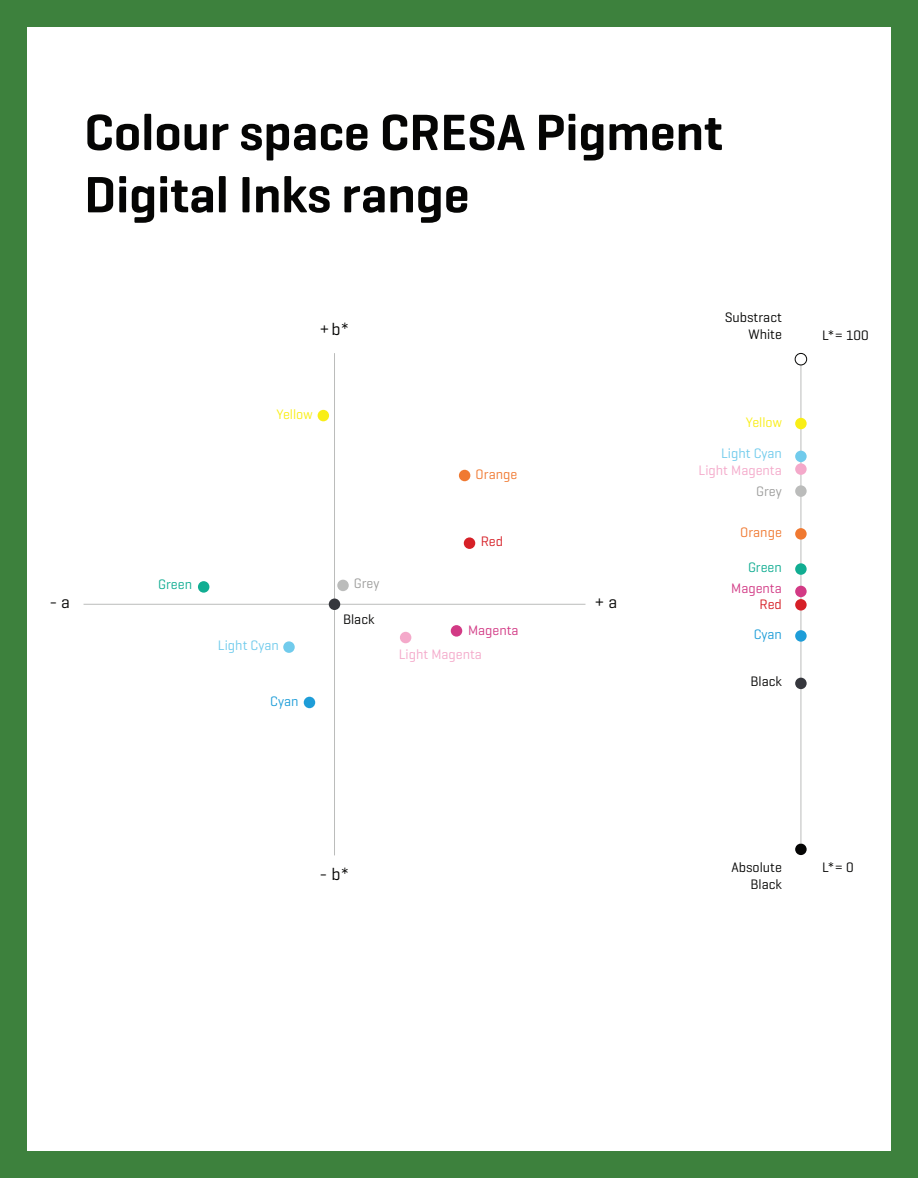
<style>
.page{position:relative;width:918px;height:1178px;background:#fff}
.page>*{position:absolute;margin:0;border:0;box-sizing:border-box;transform-origin:0 0}
.t1{font:600 51.9px/62.2px "Geogrotesque";color:#050504}
.t2{font:17.4px "Geogrotesque";color:#050504}
.t3{font:13.95px/16.8px "Geogrotesque";color:#050504;text-align:right}
.t4{font:13.95px "Geogrotesque";color:#f4a9ca}
.t5{font:13.95px "Geogrotesque";color:#71cbec}
.t6{font:13.95px "Geogrotesque";color:#d23a85}
.t7{font:13.95px "Geogrotesque";color:#f9ee16}
.t8{font:13.95px "Geogrotesque";color:#f07931}
.t9{font:13.95px "Geogrotesque";color:#11ad92}
.t10{font:13.95px "Geogrotesque";color:#9d9d9c}
.t11{font:13.95px "Geogrotesque";color:#1e9dd8}
.t12{font:13.95px "Geogrotesque";letter-spacing:-.005em;color:#d62027}
</style>
<div class="page">
<div style="left:0;top:0;width:918px;height:1177px;background:#3d813d"></div>
<div style="left:27px;top:27px;width:864px;height:1123px;background:#fff"></div>
<hr style="left:801px;top:362px;width:1px;height:481px;background:#bbbcbb">
<hr style="left:84px;top:604px;width:501px;height:1px;background:#bbbcbb">
<hr style="left:334px;top:353px;width:1px;height:502px;background:#bbbcbb">
<div style="left:795px;top:353px;width:12px;height:12px;background:#fff;border-radius:50%"></div>
<div style="left:795px;top:353px;width:12px;height:12px;border:1px solid #050504;border-radius:50%"></div>
<div style="left:795px;top:418px;width:12px;height:11px;background:#f9ee16;border-radius:50%"></div>
<div style="left:318px;top:410px;width:11px;height:11px;background:#f9ee16;border-radius:50%"></div>
<div style="left:795px;top:450px;width:12px;height:12px;background:#71cbec;border-radius:50%"></div>
<div style="left:283px;top:641px;width:12px;height:11px;background:#71cbec;border-radius:50%"></div>
<div style="left:795px;top:463px;width:12px;height:12px;background:#f4a9ca;border-radius:50%"></div>
<div style="left:400px;top:631px;width:11px;height:12px;background:#f4a9ca;border-radius:50%"></div>
<div style="left:795px;top:485px;width:12px;height:12px;background:#bbbcbb;border-radius:50%"></div>
<div style="left:337px;top:579px;width:12px;height:12px;background:#bbbcbb;border-radius:50%"></div>
<div style="left:795px;top:528px;width:12px;height:11px;background:#f07931;border-radius:50%"></div>
<div style="left:459px;top:469px;width:11px;height:12px;background:#f07931;border-radius:50%"></div>
<div style="left:795px;top:563px;width:12px;height:11px;background:#11ad92;border-radius:50%"></div>
<div style="left:198px;top:581px;width:11px;height:11px;background:#11ad92;border-radius:50%"></div>
<div style="left:795px;top:585px;width:12px;height:12px;background:#d23a85;border-radius:50%"></div>
<div style="left:451px;top:625px;width:11px;height:11px;background:#d23a85;border-radius:50%"></div>
<div style="left:795px;top:599px;width:12px;height:11px;background:#d62027;border-radius:50%"></div>
<div style="left:464px;top:537px;width:11px;height:12px;background:#d62027;border-radius:50%"></div>
<div style="left:795px;top:630px;width:12px;height:11px;background:#1e9dd8;border-radius:50%"></div>
<div style="left:304px;top:696px;width:11px;height:12px;background:#1e9dd8;border-radius:50%"></div>
<div style="left:795px;top:677px;width:12px;height:12px;background:#36373d;border-radius:50%"></div>
<div style="left:329px;top:598px;width:11px;height:12px;background:#36373d;border-radius:50%"></div>
<div style="left:795px;top:843px;width:12px;height:12px;background:#050504;border-radius:50%"></div>
<h1 class="t1" style="left:84px;top:101px;width:640px">Colour space CRESA Pigment<br>Digital Inks range</h1>
<p class="t3" style="left:725px;top:308px;width:59px">Substract<br>White</p>
<p class="t2" style="left:320px;top:318px;width:31px">+b*</p>
<p class="t3" style="left:822px;top:326px;width:48px">L*= 100</p>
<p class="t7" style="left:276px;top:405px;width:38px">Yellow</p>
<p class="t8" style="left:476px;top:465px;width:43px">Orange</p>
<p class="t12" style="left:481px;top:532px;width:24px">Red</p>
<p class="t7" style="left:746px;top:413px;width:38px">Yellow</p>
<p class="t5" style="left:721px;top:444px;width:62px">Light Cyan</p>
<p class="t4" style="left:699px;top:461px;width:85px">Light Magenta</p>
<p class="t10" style="left:756px;top:482px;width:27px">Grey</p>
<p class="t8" style="left:740px;top:523px;width:43px">Orange</p>
<p class="t9" style="left:748px;top:558px;width:35px">Green</p>
<p class="t10" style="left:354px;top:575px;width:27px">Grey</p>
<p class="t9" style="left:158px;top:575px;width:35px">Green</p>
<p class="t6" style="left:731px;top:579px;width:52px">Magenta</p>
<p class="t6" style="left:468px;top:621px;width:52px">Magenta</p>
<p class="t2" style="left:49px;top:591px;width:22px">- a</p>
<p class="t2" style="left:594px;top:591px;width:24px">+ a</p>
<p class="t12" style="left:760px;top:595px;width:24px">Red</p>
<p class="t3" style="left:343px;top:610px;width:33px">Black</p>
<p class="t11" style="left:754px;top:625px;width:30px">Cyan</p>
<p class="t5" style="left:218px;top:636px;width:62px">Light Cyan</p>
<p class="t4" style="left:399px;top:645px;width:85px">Light Magenta</p>
<p class="t11" style="left:270px;top:692px;width:30px">Cyan</p>
<p class="t2" style="left:320px;top:863px;width:31px">- b*</p>
<p class="t3" style="left:750px;top:672px;width:33px">Black</p>
<p class="t3" style="left:731px;top:858px;width:52px">Absolute<br>Black</p>
<p class="t3" style="left:822px;top:858px;width:33px">L*= 0</p>
</div>
